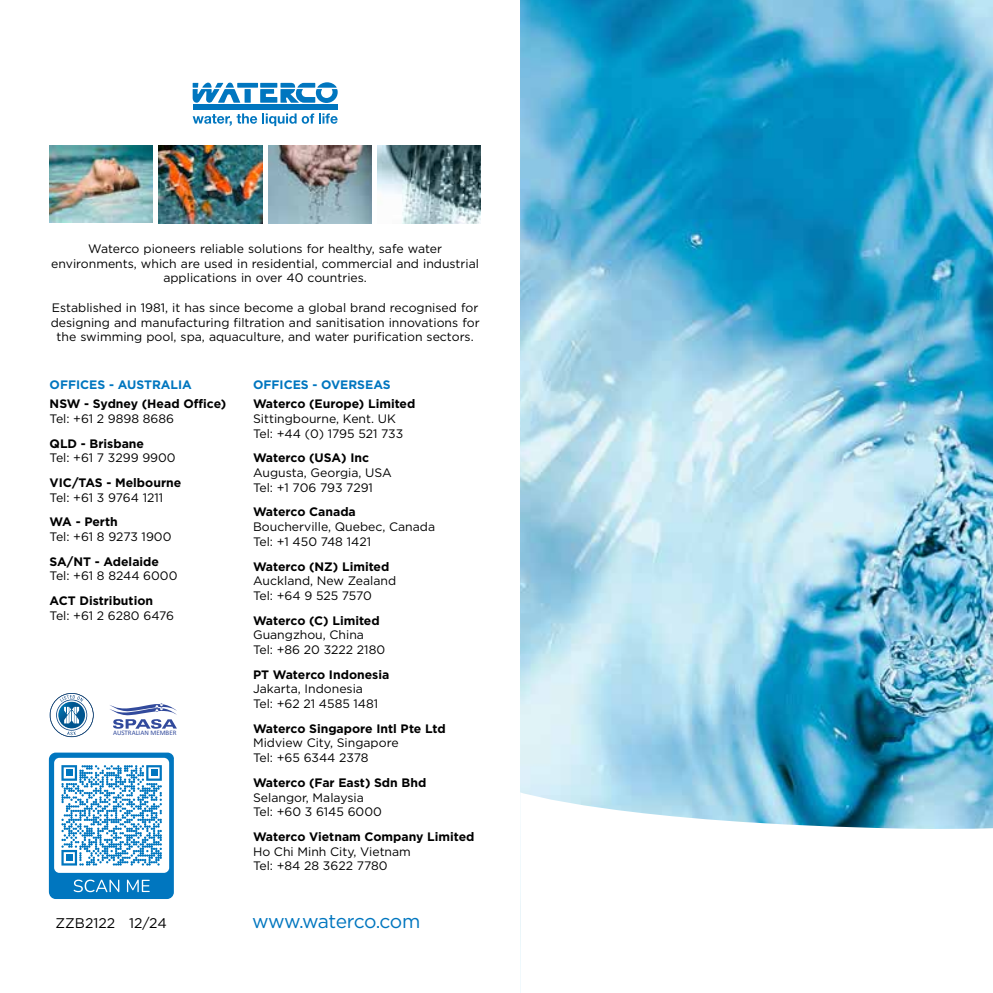
<style>
.page{position:relative;width:993px;height:993px;background:#fff}
.page>*{position:absolute;margin:0;border:0;box-sizing:border-box;transform-origin:0 0}
.t1{font:19.25px "Gotham HTF";letter-spacing:-.03em;color:#0076bf}
.t2{font:14px "Gotham HTF";color:#000}
.t3{font:12.25px/14.7px "Gotham HTF";color:#000}
.t4{font:700 12.25px "Gotham HTF";color:#000}
.t5{font:700 12.25px "Gotham HTF";color:#0076bf}
.t6{font:7px "Calibri";color:#324a9c}
</style>
<div class="page">
<img style="left:520px;top:0;width:472px;height:747px">
<svg style="left:520px;top:747px;width:472px;height:245px"></svg>
<svg style="left:50px;top:693px;width:44px;height:43px"></svg>
<svg style="left:110px;top:703px;width:67px;height:25px"></svg>
<svg style="left:192px;top:82px;width:48px;height:21px"></svg>
<div style="left:192px;top:104px;width:145px;height:6px;background:#0076bf"></div>
<svg style="left:192px;top:113px;width:145px;height:13px"></svg>
<div style="left:244px;top:89px;width:7px;height:14px;background:#0076bf"></div>
<div style="left:237px;top:83px;width:21px;height:5px;background:#0076bf"></div>
<svg style="left:260px;top:82px;width:77px;height:21px"></svg>
<img style="left:268px;top:146px;width:103px;height:77px">
<img style="left:377px;top:145px;width:103px;height:79px">
<img style="left:159px;top:146px;width:103px;height:77px">
<img style="left:50px;top:145px;width:103px;height:77px">
<svg style="left:49px;top:752px;width:125px;height:146px"></svg>
<p class="t3" style="left:51px;top:241px;width:429px;text-align:center">Waterco pioneers reliable solutions for healthy, safe water environments, which are used in residential, commercial and industrial applications in over 40 countries.</p>
<p class="t3" style="left:51px;top:300px;width:430px;text-align:center">Established in 1981, it has since become a global brand recognised for designing and manufacturing filtration and sanitisation innovations for the swimming pool, spa, aquaculture, and water purification sectors.</p>
<p class="t5" style="left:50px;top:377px;width:144px">OFFICES - AUSTRALIA</p>
<p class="t4" style="left:50px;top:397px;width:178px">NSW - Sydney (Head Office)</p>
<p class="t3" style="left:50px;top:411px;width:126px">Tel: +61 2 9898 8686</p>
<p class="t4" style="left:50px;top:436px;width:96px">QLD - Brisbane</p>
<p class="t3" style="left:50px;top:450px;width:127px">Tel: +61 7 3299 9900</p>
<p class="t4" style="left:50px;top:475px;width:133px">VIC/TAS - Melbourne</p>
<p class="t3" style="left:50px;top:489px;width:115px">Tel: +61 3 9764 1211</p>
<p class="t4" style="left:50px;top:515px;width:70px">WA - Perth</p>
<p class="t3" style="left:50px;top:529px;width:123px">Tel: +61 8 9273 1900</p>
<p class="t4" style="left:50px;top:554px;width:111px">SA/NT - Adelaide</p>
<p class="t3" style="left:50px;top:568px;width:129px">Tel: +61 8 8244 6000</p>
<p class="t4" style="left:50px;top:593px;width:105px">ACT Distribution</p>
<p class="t3" style="left:50px;top:607px;width:126px">Tel: +61 2 6280 6476</p>
<p class="t6" style="left:113px;top:727px;width:65px">AUSTRALIAN MEMBER</p>
<p class="t2" style="left:56px;top:915px;width:113px">ZZB2122 12/24</p>
<p class="t5" style="left:253px;top:377px;width:139px">OFFICES - OVERSEAS</p>
<p class="t4" style="left:253px;top:397px;width:164px">Waterco (Europe) Limited</p>
<p class="t3" style="left:253px;top:411px;width:152px">Sittingbourne, Kent. UK<br>Tel: +44 (0) 1795 521 733</p>
<p class="t4" style="left:253px;top:451px;width:117px">Waterco (USA) Inc</p>
<p class="t3" style="left:253px;top:465px;width:140px">Augusta, Georgia, USA<br>Tel: +1 706 793 7291</p>
<p class="t4" style="left:253px;top:505px;width:104px">Waterco Canada</p>
<p class="t3" style="left:253px;top:519px;width:183px">Boucherville, Quebec, Canada<br>Tel: +1 450 748 1421</p>
<p class="t4" style="left:253px;top:559px;width:138px">Waterco (NZ) Limited</p>
<p class="t3" style="left:253px;top:573px;width:145px">Auckland, New Zealand<br>Tel: +64 9 525 7570</p>
<p class="t4" style="left:253px;top:613px;width:128px">Waterco (C) Limited</p>
<p class="t3" style="left:253px;top:627px;width:133px">Guangzhou, China<br>Tel: +86 20 3222 2180</p>
<p class="t4" style="left:253px;top:667px;width:138px">PT Waterco Indonesia</p>
<p class="t3" style="left:253px;top:681px;width:127px">Jakarta, Indonesia<br>Tel: +62 21 4585 1481</p>
<p class="t4" style="left:253px;top:721px;width:194px">Waterco Singapore Intl Pte Ltd</p>
<p class="t3" style="left:253px;top:735px;width:147px">Midview City, Singapore<br>Tel: +65 6344 2378</p>
<p class="t4" style="left:253px;top:775px;width:175px">Waterco (Far East) Sdn Bhd</p>
<p class="t3" style="left:253px;top:789px;width:130px">Selangor, Malaysia<br>Tel: +60 3 6145 6000</p>
<p class="t4" style="left:253px;top:829px;width:223px">Waterco Vietnam Company Limited</p>
<p class="t3" style="left:253px;top:843px;width:159px">Ho Chi Minh City, Vietnam<br>Tel: +84 28 3622 7780</p>
<h1 class="t1" style="left:252px;top:910px;width:169px">www.waterco.com</h1>
</div>
